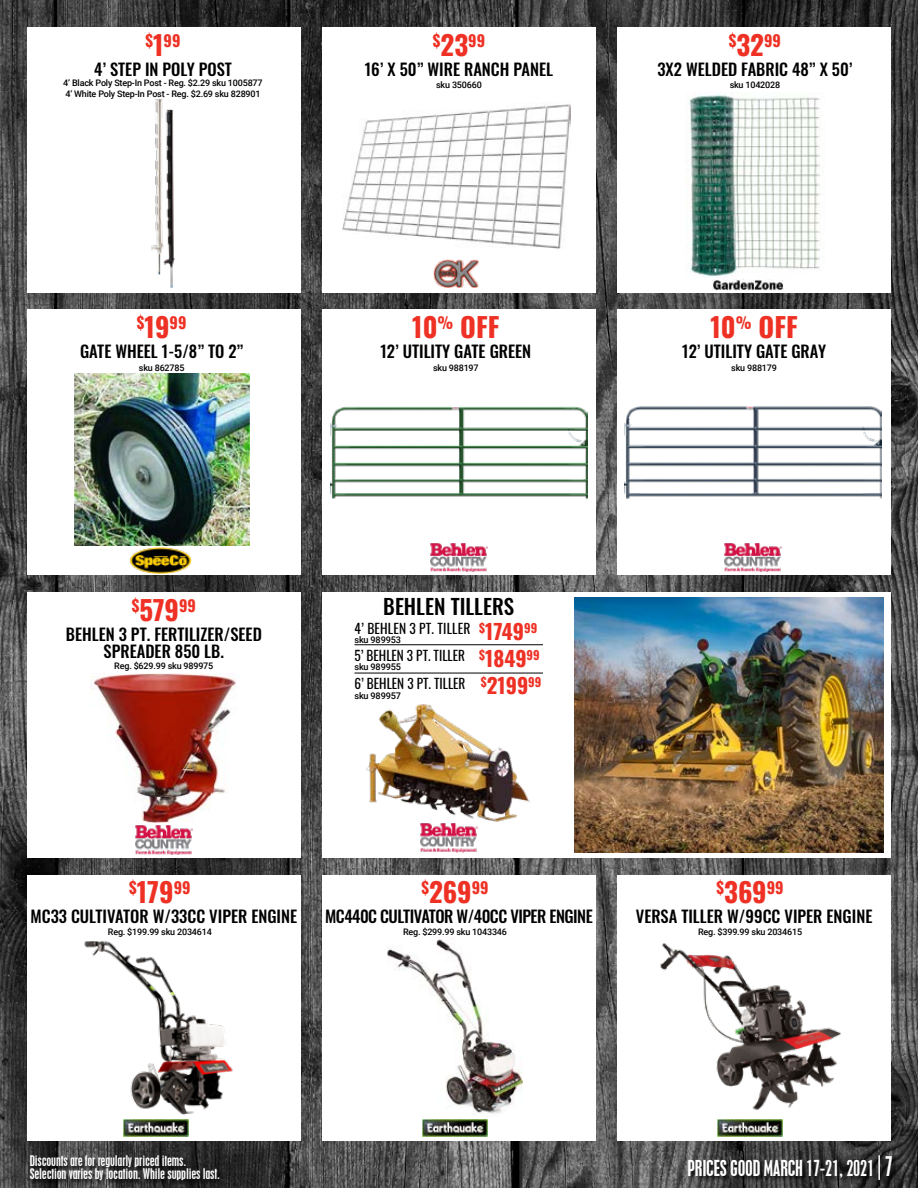
<style>
.page{position:relative;width:918px;height:1188px;background:#fff}
.page>*{position:absolute;margin:0;border:0;box-sizing:border-box;transform-origin:0 0}
.t1{font:700 27px "Oswald";color:#ee3124}
.t2{font:700 21px/26.8px "Oswald";color:#ee3124}
.t3{font:500 21px "Oswald";color:#000}
.t4{font:condensed 19.5px "Placard";color:#fff}
.t5{font:500 16.5px/17.2px "Oswald";color:#000;text-align:center}
.t6{font:500 16.5px "Oswald";letter-spacing:-.03em;color:#000}
.t7{font:700 15.75px "Oswald";color:#ee3124}
.t8{font:13.5px/27px "Oswald";color:#000}
.t9{font:condensed 12.9px/13.5px "Placard";color:#fff;scale:1.04 1}
.t10{font:500 9.15px "Roboto";letter-spacing:-.02em;color:#000}
.t11{font:500 9px/10.5px "Roboto";letter-spacing:-.02em;color:#000}
.s1{font-size:27px}
.s2{font-size:24px}
</style>
<div class="page">
<img style="left:0;top:0;width:918px;height:1188px">
<div style="left:885px;top:1156px;width:12px;height:25px;background:#000;opacity:.75"></div>
<div style="left:688px;top:1160px;width:190px;height:23px;background:#000;opacity:.75"></div>
<div style="left:30px;top:1155px;width:195px;height:31px;background:#000;opacity:.75"></div>
<div style="left:878px;top:1155px;width:7px;height:30px;background:#000;opacity:.75"></div>
<hr style="left:878px;top:1155px;width:2px;height:25px;background:#fff">
<div style="left:27px;top:27px;width:274px;height:265px;background:#fff"></div>
<div style="left:322px;top:592px;width:569px;height:266px;background:#fff"></div>
<div style="left:27px;top:875px;width:274px;height:265px;background:#fff"></div>
<div style="left:322px;top:27px;width:274px;height:265px;background:#fff"></div>
<div style="left:322px;top:875px;width:274px;height:265px;background:#fff"></div>
<div style="left:617px;top:27px;width:274px;height:265px;background:#fff"></div>
<div style="left:617px;top:875px;width:274px;height:265px;background:#fff"></div>
<div style="left:322px;top:310px;width:274px;height:265px;background:#fff"></div>
<div style="left:617px;top:310px;width:274px;height:265px;background:#fff"></div>
<img style="left:331px;top:406px;width:256px;height:94px">
<img style="left:625px;top:406px;width:256px;height:93px">
<img style="left:430px;top:543px;width:58px;height:29px">
<img style="left:724px;top:543px;width:58px;height:29px">
<div style="left:27px;top:592px;width:274px;height:266px;background:#fff"></div>
<img style="left:90px;top:673px;width:146px;height:149px">
<img style="left:135px;top:825px;width:58px;height:30px">
<img style="left:688px;top:94px;width:133px;height:183px">
<img style="left:712px;top:279px;width:72px;height:11px">
<img style="left:343px;top:103px;width:228px;height:146px">
<img style="left:434px;top:260px;width:45px;height:28px">
<img style="left:151px;top:99px;width:24px;height:189px">
<img style="left:84px;top:941px;width:149px;height:174px">
<img style="left:123px;top:1120px;width:66px;height:16px">
<img style="left:422px;top:1120px;width:66px;height:16px">
<img style="left:718px;top:1120px;width:65px;height:16px">
<img style="left:388px;top:939px;width:135px;height:176px">
<img style="left:660px;top:943px;width:181px;height:168px">
<hr style="left:355px;top:644px;width:188px;height:1px;background:#000">
<hr style="left:355px;top:673px;width:188px;height:1px;background:#000">
<img style="left:575px;top:598px;width:309px;height:254px">
<img style="left:366px;top:704px;width:164px;height:118px">
<img style="left:420px;top:823px;width:58px;height:29px">
<div style="left:27px;top:310px;width:274px;height:265px;background:#fff"></div>
<img style="left:130px;top:548px;width:61px;height:26px">
<img style="left:74px;top:374px;width:175px;height:172px">
<p class="t7" style="left:145px;top:32px;width:37px">$<span class="s1">1</span>99</p>
<p class="t11" style="left:63px;top:77px;width:201px">4’ Black Poly Step-In Post - Reg. $2.29 sku 1005877<br>4’ White Poly Step-In Post - Reg. $2.69 sku 828901</p>
<p class="t5" style="left:94px;top:61px;width:139px">4’ STEP IN POLY POST</p>
<p class="t7" style="left:433px;top:32px;width:54px">$<span class="s1">23</span>99</p>
<p class="t11" style="left:436px;top:79px;width:47px">sku 350660</p>
<p class="t5" style="left:365px;top:61px;width:190px">16’ X 50” WIRE RANCH PANEL</p>
<p class="t7" style="left:729px;top:32px;width:54px">$<span class="s1">32</span>99</p>
<p class="t11" style="left:730px;top:79px;width:52px">sku 1042028</p>
<p class="t5" style="left:657px;top:61px;width:197px">3X2 WELDED FABRIC 48” X 50’</p>
<p class="t7" style="left:137px;top:315px;width:51px">$<span class="s1">19</span>99</p>
<p class="t11" style="left:139px;top:362px;width:47px">sku 862785</p>
<p class="t5" style="left:80px;top:344px;width:165px">GATE WHEEL 1-5/8” TO 2”</p>
<h1 class="t1" style="left:412px;top:313px;width:89px">10<sup>%</sup> OFF</h1>
<p class="t11" style="left:433px;top:362px;width:47px">sku 988197</p>
<p class="t5" style="left:380px;top:344px;width:152px">12’ UTILITY GATE GREEN</p>
<h1 class="t1" style="left:710px;top:313px;width:89px">10<sup>%</sup> OFF</h1>
<p class="t11" style="left:731px;top:362px;width:47px">sku 988179</p>
<p class="t5" style="left:682px;top:344px;width:145px">12’ UTILITY GATE GRAY</p>
<p class="t7" style="left:132px;top:597px;width:66px">$<span class="s1">579</span>99</p>
<p class="t5" style="left:66px;top:627px;width:198px">BEHLEN 3 PT. FERTILIZER/SEED<br>SPREADER 850 LB.</p>
<p class="t11" style="left:114px;top:660px;width:101px">Reg. $629.99 sku 989975</p>
<p class="t3" style="left:383px;top:596px;width:132px">BEHLEN TILLERS</p>
<p class="t8" style="left:355px;top:613px;width:117px">4’ BEHLEN 3 PT. TILLER<br>5’ BEHLEN 3 PT. TILLER</p>
<p class="t8" style="left:355px;top:669px;width:112px">6’ BEHLEN 3 PT. TILLER</p>
<p class="t10" style="left:355px;top:633px;width:48px">sku 989953</p>
<p class="t10" style="left:355px;top:660px;width:48px">sku 989955</p>
<p class="t10" style="left:355px;top:689px;width:48px">sku 989957</p>
<p class="t2" style="left:479px;top:620px;width:64px"><sup>$</sup>1749<sup>99 $</sup>1849<sup>99 $</sup>2199<sup>99</sup></p>
<p class="t7" style="left:129px;top:879px;width:63px">$<span class="s1">179</span>99</p>
<p class="t11" style="left:108px;top:926px;width:105px">Reg. $199.99 sku 2034614</p>
<p class="t5" style="left:30px;top:908px;width:268px">MC33 CULTIVATOR W/33CC VIPER ENGINE</p>
<p class="t7" style="left:421px;top:879px;width:69px">$<span class="s1">269</span>99</p>
<p class="t11" style="left:403px;top:926px;width:105px">Reg. $299.99 sku 1043346</p>
<p class="t6" style="left:325px;top:907px;width:269px">MC440C CULTIVATOR W/40CC VIPER ENGINE</p>
<p class="t7" style="left:717px;top:879px;width:69px">$<span class="s1">369</span>99</p>
<p class="t5" style="left:636px;top:908px;width:238px">VERSA TILLER W/99CC VIPER ENGINE</p>
<p class="t11" style="left:698px;top:926px;width:105px">Reg. $399.99 sku 2034615</p>
<p class="t9" style="left:30px;top:1154px;width:184px">Discounts are for regularly priced items.<br>Selection varies by location. While supplies last.</p>
<p class="t4" style="left:687px;top:1156px;width:207px">PRICES GOOD MARCH 17-21, 2021 <span class="s2">7</span></p>
</div>
